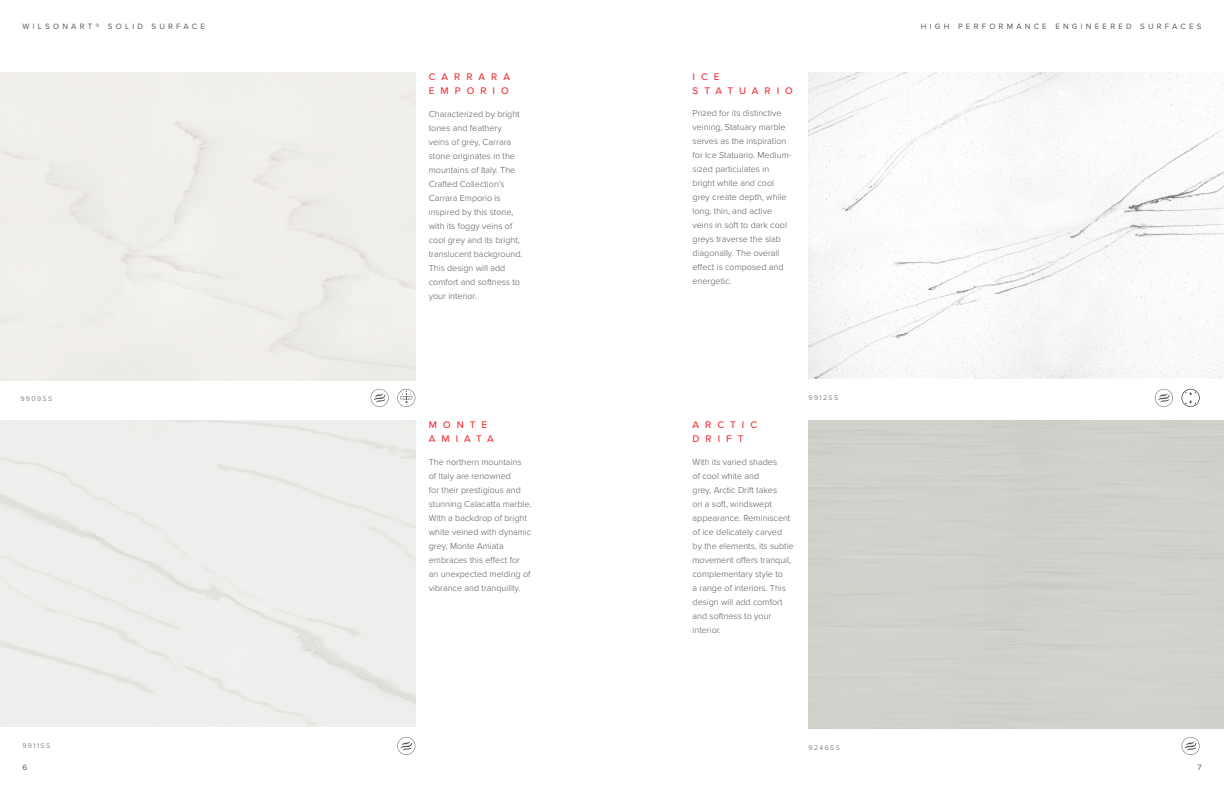
<style>
.page{position:relative;width:1224px;height:792px;background:#fff}
.page>*{position:absolute;margin:0;border:0;box-sizing:border-box;transform-origin:0 0}
.t1{font:500 10px/14px "Proxima Nova";letter-spacing:.6em;color:#ef373e}
.t2{font:300 9px/14px "Proxima Nova";color:#58585a}
.t3{font:8px "Proxima Nova";letter-spacing:.4em;color:#58585a}
.t4{font:300 7px "Proxima Nova";letter-spacing:.2em;color:#58585a}
</style>
<div class="page">
<svg style="left:1155px;top:389px;width:18px;height:18px"></svg>
<svg style="left:1182px;top:737px;width:18px;height:18px"></svg>
<svg style="left:397px;top:737px;width:18px;height:18px"></svg>
<img style="left:809px;top:72px;width:415px;height:307px">
<svg style="left:371px;top:389px;width:18px;height:18px"></svg>
<svg style="left:397px;top:389px;width:18px;height:18px"></svg>
<svg style="left:1182px;top:389px;width:18px;height:18px"></svg>
<p class="t3" style="left:23px;top:22px;width:184px">WILSONART® SOLID SURFACE</p>
<p class="t3" style="left:921px;top:22px;width:282px">HIGH PERFORMANCE ENGINEERED SURFACES</p>
<p class="t4" style="left:20px;top:395px;width:33px">9909SS</p>
<p class="t4" style="left:22px;top:742px;width:29px">9911SS</p>
<p class="t1" style="left:429px;top:70px;width:83px">CARRARA<br>EMPORIO</p>
<p class="t2" style="left:429px;top:107px;width:95px">Characterized by bright tones and feathery veins of grey, Carrara stone originates in the mountains of Italy. The<br>Crafted Collection’s<br>Carrara Emporio is inspired by this stone, with its foggy veins of cool grey and its bright, translucent background.<br>This design will add comfort and softness to your interior.</p>
<p class="t1" style="left:429px;top:418px;width:67px">MONTE<br>AMIATA</p>
<p class="t2" style="left:429px;top:455px;width:104px">The northern mountains<br>of Italy are renowned<br>for their prestigious and stunning Calacatta marble.<br>With a backdrop of bright white veined with dynamic grey, Monte Amiata embraces this effect for an unexpected melding of vibrance and tranquility.</p>
<p class="t1" style="left:693px;top:70px;width:102px">ICE<br>STATUARIO</p>
<p class="t2" style="left:693px;top:107px;width:100px">Prized for its distinctive veining, Statuary marble serves as the inspiration for Ice Statuario. Medium&shy;sized particulates in bright white and cool grey create depth, while long, thin, and active veins in soft to dark cool greys traverse the slab diagonally. The overall effect is composed and energetic.</p>
<p class="t1" style="left:693px;top:418px;width:66px">ARCTIC<br>DRIFT</p>
<p class="t2" style="left:693px;top:455px;width:103px">With its varied shades<br>of cool white and<br>grey, Arctic Drift takes<br>on a soft, windswept appearance. Reminiscent of ice delicately carved by the elements, its subtle movement offers tranquil, complementary style to<br>a range of interiors. This design will add comfort and softness to your interior.</p>
<p class="t4" style="left:809px;top:394px;width:31px">9912SS</p>
<p class="t4" style="left:809px;top:743px;width:33px">9246SS</p>
<p class="t3" style="left:22px;top:762px;width:6px">6</p>
<p class="t3" style="left:1197px;top:762px;width:6px">7</p>
</div>
